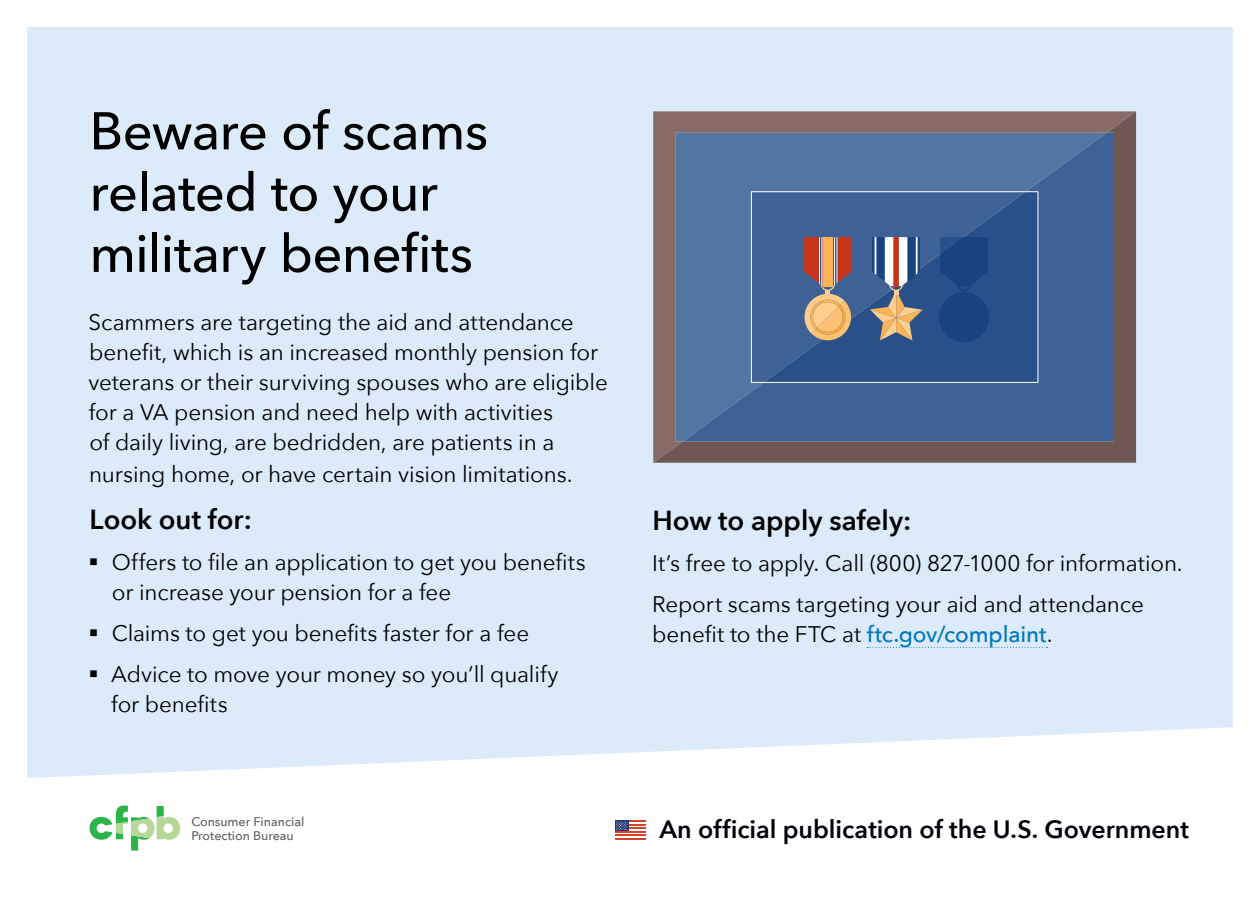
<style>
.page{position:relative;width:1260px;height:900px;background:#fff}
.page>*{position:absolute;margin:0;border:0;box-sizing:border-box;transform-origin:0 0}
.OA_Heading_1{font:500 52.5px/61.2px "Avenir Next";letter-spacing:-.01em;color:#000}
.OA_Heading_3{font:600 27.5px "Avenir Next";color:#000}
.OA_Paragraph{font:600 27.5px "Avenir Next";letter-spacing:-.005em;color:#000}
.OA_Heading_2{font:600 25px "Avenir Next";color:#00000a}
.OA_Paragraph-2{font:22.5px/30px "Avenir Next";letter-spacing:-.005em;color:#000}
.t1{font:500 12.5px/13.1px "Avenir Next";color:#5f6062}
.s1{font-weight:500;color:#0077be}
</style>
<div class="page">
<div style="left:27px;top:27px;width:1206px;height:751px;background:#dcebf9"></div>
<svg style="left:89px;top:806px;width:91px;height:45px"></svg>
<hr style="left:615px;top:821px;width:30px;height:1px;background:#d14227">
<hr style="left:615px;top:824px;width:30px;height:2px;background:#d14227">
<hr style="left:615px;top:827px;width:30px;height:2px;background:#d14227">
<hr style="left:615px;top:831px;width:30px;height:2px;background:#d14227">
<hr style="left:615px;top:834px;width:30px;height:2px;background:#d14227">
<hr style="left:615px;top:838px;width:30px;height:1px;background:#d14227">
<div style="left:615px;top:821px;width:14px;height:10px;background:#23356e"></div>
<svg style="left:616px;top:821px;width:12px;height:9px"></svg>
<svg style="left:867px;top:647px;width:180px;height:1px"></svg>
<svg style="left:653px;top:111px;width:483px;height:352px;background:#7a6465"></svg>
<svg style="left:683px;top:133px;width:431px;height:308px;background:#496795"></svg>
<p class="OA_Heading_1" style="left:89px;top:99px;width:400px">Beware of scams related to your military benefits</p>
<p class="OA_Paragraph-2" style="left:88px;top:306px;width:521px">Scammers are targeting the aid and attendance benefit, which is an increased monthly pension for veterans or their surviving spouses who are eligible for a VA pension and need help with activities<br>of daily living, are bedridden, are patients in a</p>
<p class="OA_Paragraph-2" style="left:89px;top:459px;width:485px">nursing home, or have certain vision limitations.</p>
<p class="OA_Paragraph" style="left:90px;top:496px;width:164px">Look out for:</p>
<p class="OA_Paragraph-2" style="left:112px;top:546px;width:475px;text-indent:-23px">▪ Offers to file an application to get you benefits or increase your pension for a fee</p>
<p class="OA_Paragraph-2" style="left:89px;top:617px;width:442px">▪ Claims to get you benefits faster for a fee</p>
<p class="OA_Paragraph-2" style="left:111px;top:659px;width:449px;text-indent:-23px">▪ Advice to move your money so you’ll qualify for benefits</p>
<p class="t1" style="left:191px;top:815px;width:115px">Consumer Financial<br>Protection Bureau</p>
<p class="OA_Heading_3" style="left:653px;top:497px;width:260px">How to apply safely:</p>
<p class="OA_Paragraph-2" style="left:652px;top:547px;width:532px">It’s free to apply. Call (800) 827-1000 for information.</p>
<p class="OA_Paragraph-2" style="left:652px;top:589px;width:493px">Report scams targeting your aid and attendance benefit to the FTC at <span class="s1">ftc.gov/complaint</span>.</p>
<p class="OA_Heading_2" style="left:659px;top:808px;width:531px">An official publication of the U.S. Government</p>
</div>
